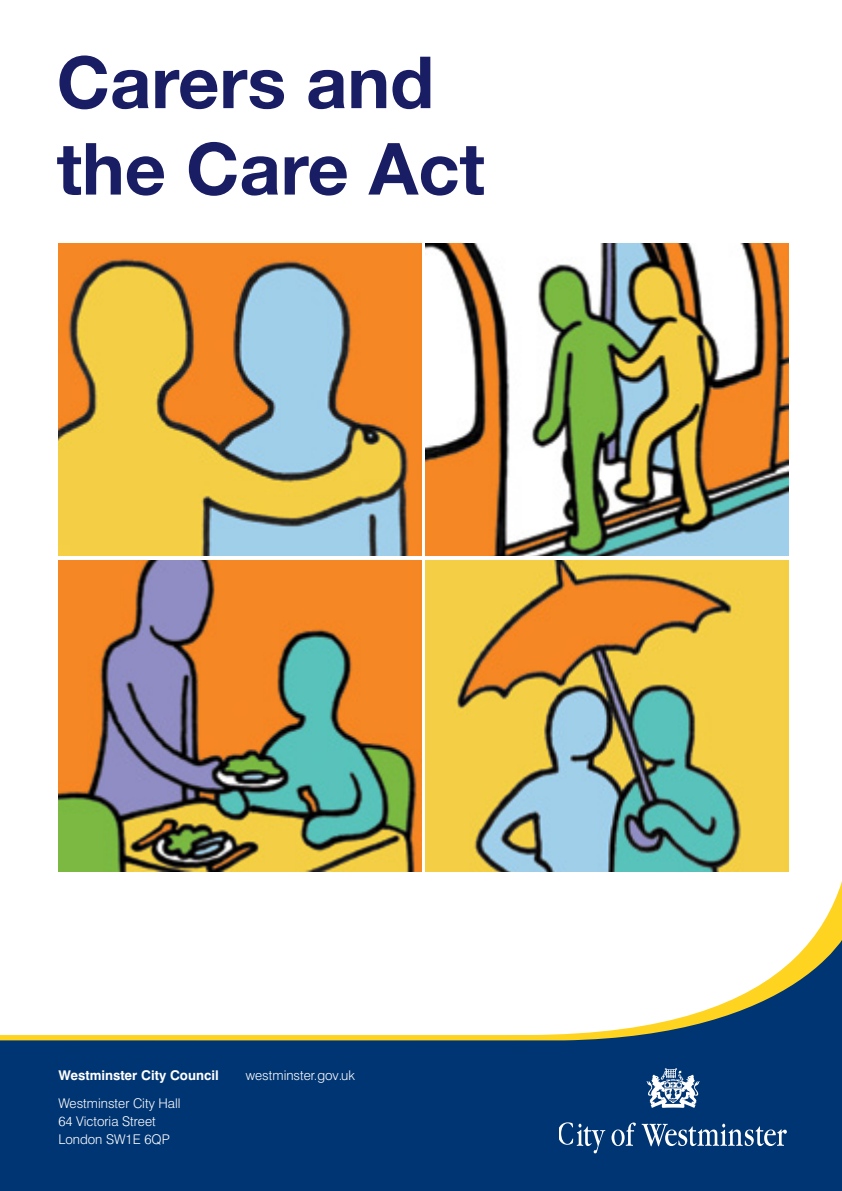
<style>
.page{position:relative;width:842px;height:1191px;background:#fff}
.page>*{position:absolute;margin:0;border:0;box-sizing:border-box;transform-origin:0 0}
.t1{font:700 72px/86.4px "Helvetica Neue LT Std";color:#191d63}
.t2{font:300 13.4px/18.4px "Swiss 721 BT";color:#fff}
.t3{font:700 13.4px "Swiss 721 BT";color:#fff}
</style>
<div class="page">
<div style="left:0;top:1040px;width:842px;height:151px;background:#003573"></div>
<svg style="left:0;top:775px;width:842px;height:265px"></svg>
<svg style="left:559px;top:1122px;width:46px;height:31px"></svg>
<svg style="left:642px;top:1123px;width:145px;height:23px"></svg>
<svg style="left:611px;top:1122px;width:25px;height:24px"></svg>
<svg style="left:646px;top:1069px;width:54px;height:39px"></svg>
<img style="left:58px;top:244px;width:363px;height:312px">
<img style="left:425px;top:244px;width:363px;height:312px">
<img style="left:58px;top:560px;width:363px;height:312px">
<img style="left:425px;top:560px;width:363px;height:312px">
<h1 class="t1" style="left:57px;top:38px;width:430px">Carers and the Care Act</h1>
<p class="t3" style="left:58px;top:1066px;width:162px">Westminster City Council</p>
<p class="t2" style="left:58px;top:1093px;width:124px">Westminster City Hall<br>64 Victoria Street<br>London SW1E 6QP</p>
<p class="t2" style="left:246px;top:1065px;width:110px">westminster.gov.uk</p>
</div>
